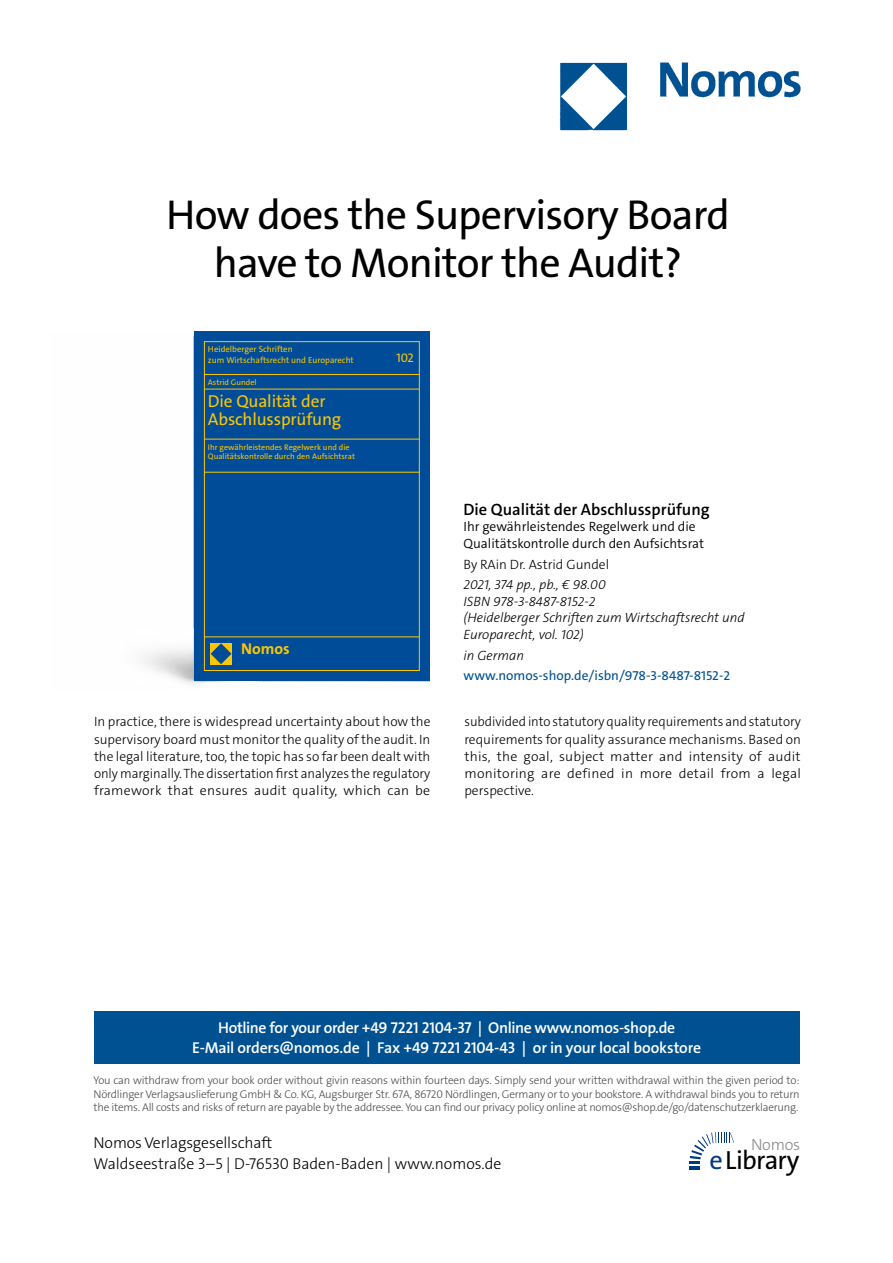
<style>
.page{position:relative;width:893px;height:1263px;background:#fff}
.page>*{position:absolute;margin:0;border:0;box-sizing:border-box;transform-origin:0 0}
.t1{font:42px/48px "The Sans Os F";letter-spacing:-.02em;color:#000;text-align:center}
.t2{font:26.4px "The Sans Os F";letter-spacing:-.03em;color:#000}
.t3{font:17.4px/18.5px "The Sans Os F";letter-spacing:-.01em;color:#fdc600}
.t4{font:600 16.5px "The Sans C5";color:#000}
.t5{font:300 16.2px "The Sans Os F";letter-spacing:-.02em;color:#87888a}
.t6{font:600 15.75px/21px "The Sans Os F";letter-spacing:-.02em;color:#fff;text-align:center}
.t7{font:300 15.75px/21px "The Sans Os F";color:#000}
.t8{font:700 15.75px "The Sans Os F";color:#fdc600}
.t9{font:300 13.5px/17.2px "The Sans C5";letter-spacing:.015em;color:#000;text-align:justify}
.t10{font:italic 300 13.5px/16.5px "The Sans C5";color:#000}
.t11{font:300 13.5px/16.5px "The Sans C5";color:#000}
.t12{font:13.5px "The Sans C5";color:#005192}
.t13{font:12.45px "The Sans Os F";color:#fdc600}
.t14{font:300 11.25px/13.5px "The Sans Os F";letter-spacing:-.02em;color:#4b4b4d;text-align:justify}
.t15{font:8.7px/10.4px "The Sans Os F";color:#fdc600}
.t16{font:8.1px/9.3px "The Sans Os F";color:#fdc600}
.s1{color:#003882}
</style>
<div class="page">
<div style="left:94px;top:1011px;width:705px;height:52px;background:#005192"></div>
<hr style="left:689px;top:1166px;width:11px;height:4px;background:#003882">
<svg style="left:689px;top:1132px;width:45px;height:32px"></svg>
<img style="left:559px;top:62px;width:242px;height:69px">
<img style="left:144px;top:335px;width:285px;height:349px">
<div style="left:194px;top:331px;width:236px;height:349px;background:#004c98"></div>
<div style="left:204px;top:341px;width:216px;height:330px;border:1px solid #fdc600"></div>
<hr style="left:204px;top:374px;width:216px;height:1px;background:#fdc600">
<hr style="left:204px;top:389px;width:216px;height:1px;background:#fdc600">
<hr style="left:204px;top:439px;width:216px;height:1px;background:#fdc600">
<hr style="left:204px;top:472px;width:216px;height:1px;background:#fdc600">
<hr style="left:204px;top:637px;width:216px;height:1px;background:#fdc600">
<div style="left:210px;top:643px;width:22px;height:21px;background:#fdc600"></div>
<svg style="left:211px;top:643px;width:20px;height:21px"></svg>
<h1 class="t1" style="left:166px;top:195px;width:565px">How does the Supervisory Board have to Monitor the Audit?</h1>
<p class="t15" style="left:208px;top:345px;width:147px">Heidelberger Schriften<br>zum Wirtschaftsrecht und Europarecht</p>
<p class="t13" style="left:396px;top:353px;width:19px">102</p>
<p class="t16" style="left:208px;top:378px;width:50px">Astrid Gundel</p>
<p class="t3" style="left:208px;top:393px;width:135px">Die Qualität der<br>Abschlussprüfung</p>
<p class="t16" style="left:208px;top:443px;width:149px">Ihr gewährleistendes Regelwerk und die<br>Qualitätskontrolle durch den Aufsichtsrat</p>
<p class="t8" style="left:241px;top:638px;width:50px">Nomos</p>
<p class="t4" style="left:463px;top:499px;width:248px">Die Qualität der Abschlussprüfung</p>
<p class="t11" style="left:463px;top:519px;width:242px">Ihr gewährleistendes Regelwerk und die<br>Qualitätskontrolle durch den Aufsichtsrat</p>
<p class="t9" style="left:463px;top:555px;width:147px">By RAin Dr. Astrid Gundel</p>
<p class="t10" style="left:463px;top:577px;width:283px">2021, 374 pp., pb., € 98.00<br>ISBN 978-3-8487-8152-2<br>(Heidelberger Schriften zum Wirtschaftsrecht und<br>Europarecht, vol. 102)</p>
<p class="t10" style="left:463px;top:647px;width:62px">in German</p>
<p class="t12" style="left:463px;top:667px;width:268px">www.nomos-shop.de/isbn/978-3-8487-8152-2</p>
<p class="t9" style="left:94px;top:713px;width:338px">In practice, there is widespread uncertainty about how the supervisory board must monitor the quality of the audit. In the legal literature, too, the topic has so far been dealt with only marginally. The dissertation first analyzes the regulatory framework that ensures audit quality, which can be</p>
<p class="t9" style="left:464px;top:713px;width:338px">subdivided into statutory quality requirements and statutory requirements for quality assurance mechanisms. Based on this, the goal, subject matter and intensity of audit monitoring are defined in more detail from a legal perspective.</p>
<p class="t6" style="left:192px;top:1017px;width:510px">Hotline for your order +49 7221 2104-37 | Online www.nomos-shop.de<br>E-Mail orders@nomos.de | Fax +49 7221 2104-43 | or in your local bookstore</p>
<p class="t14" style="left:94px;top:1074px;width:708px">You can withdraw from your book order without givin reasons within fourteen days. Simply send your written withdrawal within the given period to:<br>Nördlinger Verlagsauslieferung GmbH &amp; Co. KG, Augsburger Str. 67A, 86720 Nördlingen, Germany or to your bookstore. A withdrawal binds you to return the items. All costs and risks of return are payable by the addressee. You can find our privacy policy online at nomos@shop.de/go/datenschutzerklaerung.</p>
<p class="t7" style="left:94px;top:1133px;width:409px">Nomos Verlagsgesellschaft<br>Waldseestraße 3–5 | D-76530 Baden-Baden | www.nomos.de</p>
<p class="t5" style="left:751px;top:1134px;width:51px">Nomos</p>
<h2 class="t2" style="left:709px;top:1150px;width:91px"><span class="s1">e</span>Library</h2>
</div>
